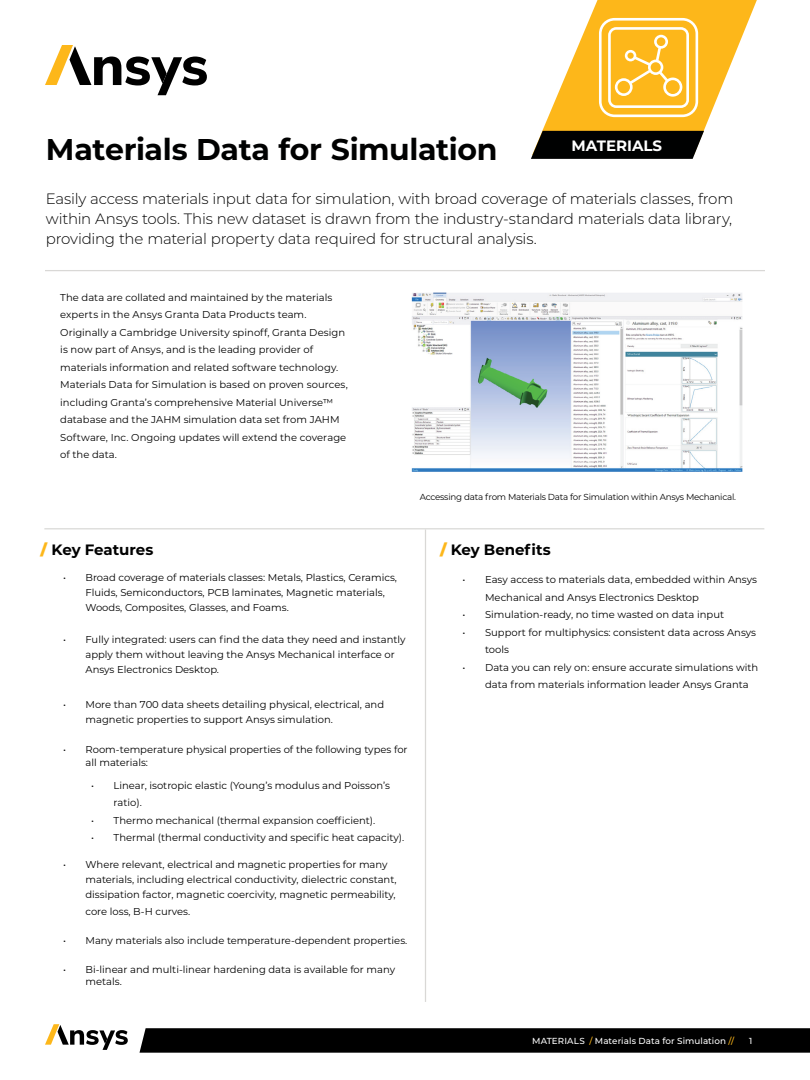
<style>
.page{position:relative;width:810px;height:1080px;background:#fff}
.page>*{position:absolute;margin:0;border:0;box-sizing:border-box;transform-origin:0 0}
.t1{font:700 30px "Montserrat";letter-spacing:-.015em;color:#000101}
.t2{font:300 15px/20px "Montserrat";letter-spacing:-.02em;color:#000101;text-align:justify}
.t3{font:700 15px "Montserrat";letter-spacing:-.005em;color:#000101}
.t4{font:700 15px "Montserrat";color:#fff}
.t5{font:10px/17.5px "Montserrat";color:#000101}
.t6{font:8.75px "Montserrat";letter-spacing:-.025em;color:#000}
.t7{font:500 8.75px "Montserrat";letter-spacing:.01em;color:#fff}
.s1{font-weight:900;color:#fdb71a}
.s2{color:#fdb71a}
</style>
<div class="page">
<svg style="left:45px;top:45px;width:162px;height:50px"></svg>
<hr style="left:45px;top:270px;width:720px;height:1px;background:#d9d8d6">
<svg style="left:542px;top:0;width:215px;height:131px;fill:#fdb71a"></svg>
<svg style="left:599px;top:18px;width:99px;height:99px"></svg>
<svg style="left:531px;top:131px;width:173px;height:28px;background:#111212"></svg>
<svg style="left:140px;top:1028px;width:670px;height:25px;background:#060606"></svg>
<svg style="left:45px;top:1024px;width:83px;height:26px"></svg>
<hr style="left:44px;top:528px;width:720px;height:1px;background:#d9d8d6">
<hr style="left:425px;top:529px;width:1px;height:473px;background:#d9d8d6">
<img style="left:411px;top:292px;width:332px;height:179px">
<h1 class="t1" style="left:46px;top:128px;width:453px">Materials Data for Simulation</h1>
<h2 class="t4" style="left:571px;top:135px;width:92px">MATERIALS</h2>
<p class="t2" style="left:46px;top:188px;width:689px">Easily access materials input data for simulation, with broad coverage of materials classes, from within Ansys tools. This new dataset is drawn from the industry-standard materials data library, providing the material property data required for structural analysis.</p>
<p class="t5" style="left:60px;top:288px;width:289px">The data are collated and maintained by the materials experts in the Ansys Granta Data Products team.<br>Originally a Cambridge University spinoff, Granta Design is now part of Ansys, and is the leading provider of materials information and related software technology.<br>Materials Data for Simulation is based on proven sources, including Granta’s comprehensive Material Universe™ database and the JAHM simulation data set from JAHM Software, Inc. Ongoing updates will extend the coverage of the data.</p>
<p class="t6" style="left:420px;top:491px;width:318px">Accessing data from Materials Data for Simulation within Ansys Mechanical.</p>
<h2 class="t3" style="left:41px;top:538px;width:114px"><span class="s1">/</span> Key Features</h2>
<p class="t5" style="left:86px;top:569px;width:313px;line-height:15px;text-indent:-22px">• Broad coverage of materials classes: Metals, Plastics, Ceramics,<br>Fluids, Semiconductors, PCB laminates, Magnetic materials,<br>Woods, Composites, Glasses, and Foams.</p>
<p class="t5" style="left:86px;top:632px;width:322px;line-height:15px;text-indent:-22px">• Fully integrated: users can find the data they need and instantly apply them without leaving the Ansys Mechanical interface or<br>Ansys Electronics Desktop.</p>
<p class="t5" style="left:86px;top:697px;width:300px;line-height:15px;text-indent:-22px">• More than 700 data sheets detailing physical, electrical, and magnetic properties to support Ansys simulation.</p>
<p class="t5" style="left:86px;top:743px;width:324px;line-height:12.5px;text-indent:-22px">• Room-temperature physical properties of the following types for all materials:</p>
<p class="t5" style="left:114px;top:776px;width:278px;text-indent:-22px">• Linear, isotropic elastic (Young’s modulus and Poisson’s ratio).</p>
<p class="t5" style="left:91px;top:811px;width:286px">• Thermo mechanical (thermal expansion coefficient).</p>
<p class="t5" style="left:91px;top:829px;width:315px">• Thermal (thermal conductivity and specific heat capacity).</p>
<p class="t5" style="left:86px;top:856px;width:313px;line-height:15px;text-indent:-23px">• Where relevant, electrical and magnetic properties for many materials, including electrical conductivity, dielectric constant, dissipation factor, magnetic coercivity, magnetic permeability,</p>
<p class="t5" style="left:86px;top:902px;width:106px">core loss, B-H curves.</p>
<p class="t5" style="left:63px;top:931px;width:346px">• Many materials also include temperature-dependent properties.</p>
<p class="t5" style="left:86px;top:962px;width:311px;line-height:12.5px;text-indent:-23px">• Bi-linear and multi-linear hardening data is available for many metals.</p>
<h2 class="t3" style="left:440px;top:538px;width:112px"><span class="s1">/</span> Key Benefits</h2>
<p class="t5" style="left:485px;top:571px;width:273px;text-indent:-22px">• Easy access to materials data, embedded within Ansys<br>Mechanical and Ansys Electronics Desktop</p>
<p class="t5" style="left:463px;top:606px;width:263px">• Simulation-ready, no time wasted on data input</p>
<p class="t5" style="left:485px;top:623px;width:272px;text-indent:-22px">• Support for multiphysics: consistent data across Ansys tools</p>
<p class="t5" style="left:485px;top:658px;width:275px;text-indent:-22px">• Data you can rely on: ensure accurate simulations with data from materials information leader Ansys Granta</p>
<p class="t7" style="left:532px;top:1035px;width:204px">MATERIALS <span class="s2">/</span> Materials Data for Simulation <span class="s2">//</span></p>
<p class="t7" style="left:749px;top:1035px;width:5px">1</p>
</div>
